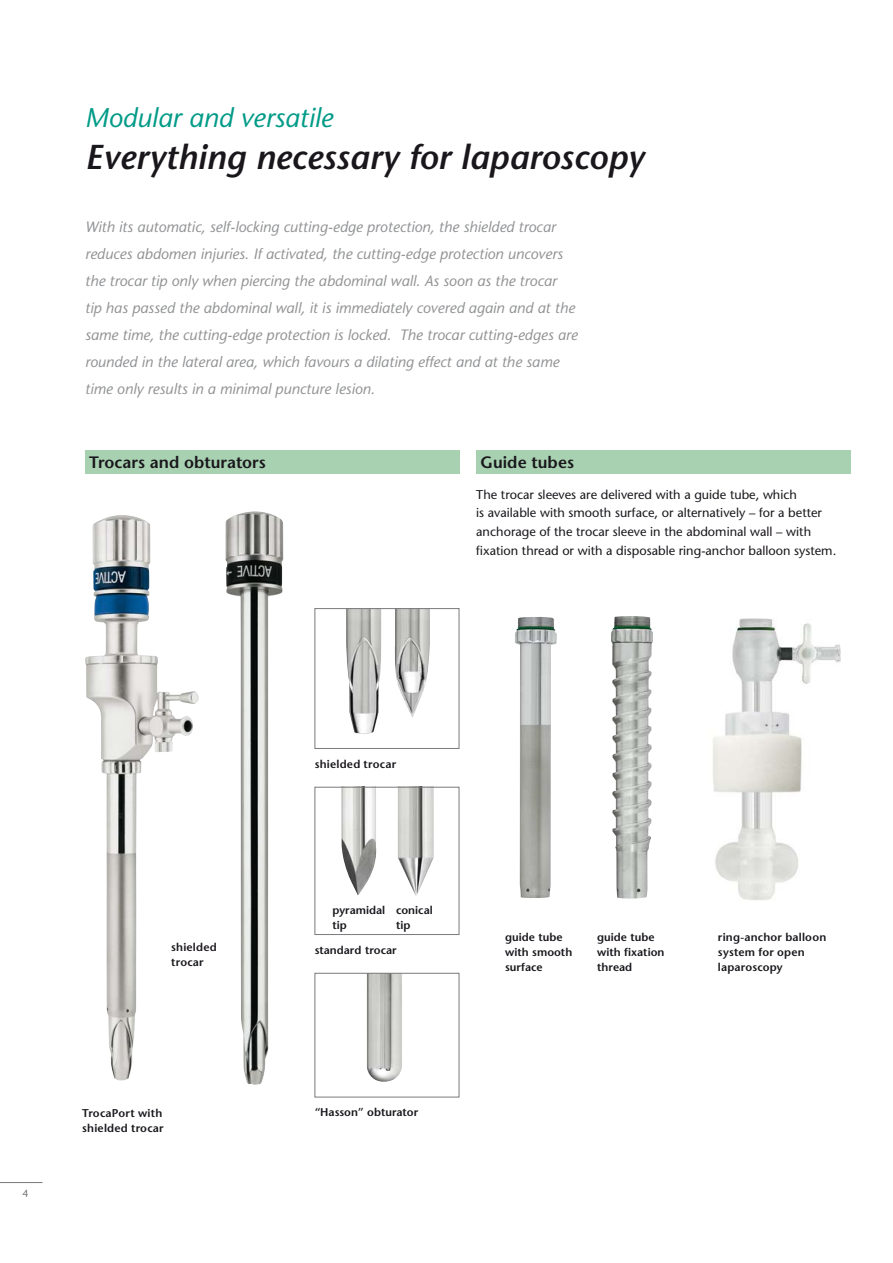
<style>
.page{position:relative;width:893px;height:1263px;background:#fff}
.page>*{position:absolute;margin:0;border:0;box-sizing:border-box;transform-origin:0 0}
.t1{font:italic 600 34.5px "Stone Sans";color:#1a171c}
.t2{font:italic 27px "Stone Sans";color:#009b87}
.t3{font:600 16.5px "Stone Sans";letter-spacing:.005em;color:#1a171c}
.t4{font:italic 15px/27px "Stone Sans";color:#929395}
.t5{font:12.75px/18.8px "Stone Sans";color:#1a171c}
.t6{font:600 11.25px/15px "Stone Sans";color:#1a171c}
.t7{font:600 11.25px/15px "Stone Sans";letter-spacing:.02em;color:#1a171c}
.t8{font:10.5px "Stone Sans";color:#797a7c}
</style>
<div class="page">
<img style="left:712px;top:618px;width:129px;height:283px">
<img style="left:611px;top:616px;width:42px;height:283px">
<img style="left:515px;top:617px;width:42px;height:281px">
<img style="left:226px;top:511px;width:57px;height:574px">
<img style="left:85px;top:515px;width:114px;height:565px">
<div style="left:85px;top:451px;width:374px;height:23px;background:#a7d1b0"></div>
<div style="left:476px;top:451px;width:374px;height:23px;background:#a7d1b0"></div>
<img style="left:346px;top:610px;width:35px;height:124px">
<img style="left:395px;top:645px;width:35px;height:49px">
<div style="left:315px;top:608px;width:144px;height:141px;border:1px solid #797a7c"></div>
<img style="left:398px;top:789px;width:36px;height:107px">
<img style="left:341px;top:789px;width:36px;height:107px">
<img style="left:367px;top:975px;width:35px;height:107px">
<div style="left:315px;top:787px;width:144px;height:148px;border:1px solid #797a7c"></div>
<hr style="left:0;top:1182px;width:43px;height:1px;background:#797a7c">
<h2 class="t2" style="left:85px;top:107px;width:250px">Modular and versatile</h2>
<h1 class="t1" style="left:85px;top:143px;width:561px">Everything necessary for laparoscopy</h1>
<p class="t4" style="left:85px;top:215px;width:494px">With its automatic, self-locking cutting-edge protection, the shielded trocar reduces abdomen injuries. If activated, the cutting-edge protection uncovers the trocar tip only when piercing the abdominal wall. As soon as the trocar<br>tip has passed the abdominal wall, it is immediately covered again and at the same time, the cutting-edge protection is locked. The trocar cutting-edges are rounded in the lateral area, which favours a dilating effect and at the same time only results in a minimal puncture lesion.</p>
<p class="t3" style="left:89px;top:456px;width:178px">Trocars and obturators</p>
<p class="t3" style="left:480px;top:456px;width:95px">Guide tubes</p>
<p class="t5" style="left:476px;top:486px;width:362px">The trocar sleeves are delivered with a guide tube, which<br>is available with smooth surface, or alternatively – for a better anchorage of the trocar sleeve in the abdominal wall – with fixation thread or with a disposable ring-anchor balloon system.</p>
<p class="t7" style="left:171px;top:941px;width:47px">shielded trocar</p>
<p class="t8" style="left:22px;top:1189px;width:8px">4</p>
<p class="t7" style="left:82px;top:1107px;width:83px">TrocaPort with shielded trocar</p>
<p class="t7" style="left:315px;top:758px;width:83px">shielded trocar</p>
<p class="t6" style="left:332px;top:903px;width:54px">pyramidal tip</p>
<p class="t6" style="left:396px;top:903px;width:38px">conical tip</p>
<p class="t6" style="left:315px;top:944px;width:83px">standard trocar</p>
<p class="t6" style="left:315px;top:1106px;width:105px">“Hasson” obturator</p>
<p class="t6" style="left:505px;top:930px;width:69px">guide tube with smooth surface</p>
<p class="t6" style="left:597px;top:930px;width:69px">guide tube with fixation thread</p>
<p class="t7" style="left:718px;top:930px;width:110px">ring-anchor balloon system for open laparoscopy</p>
</div>
